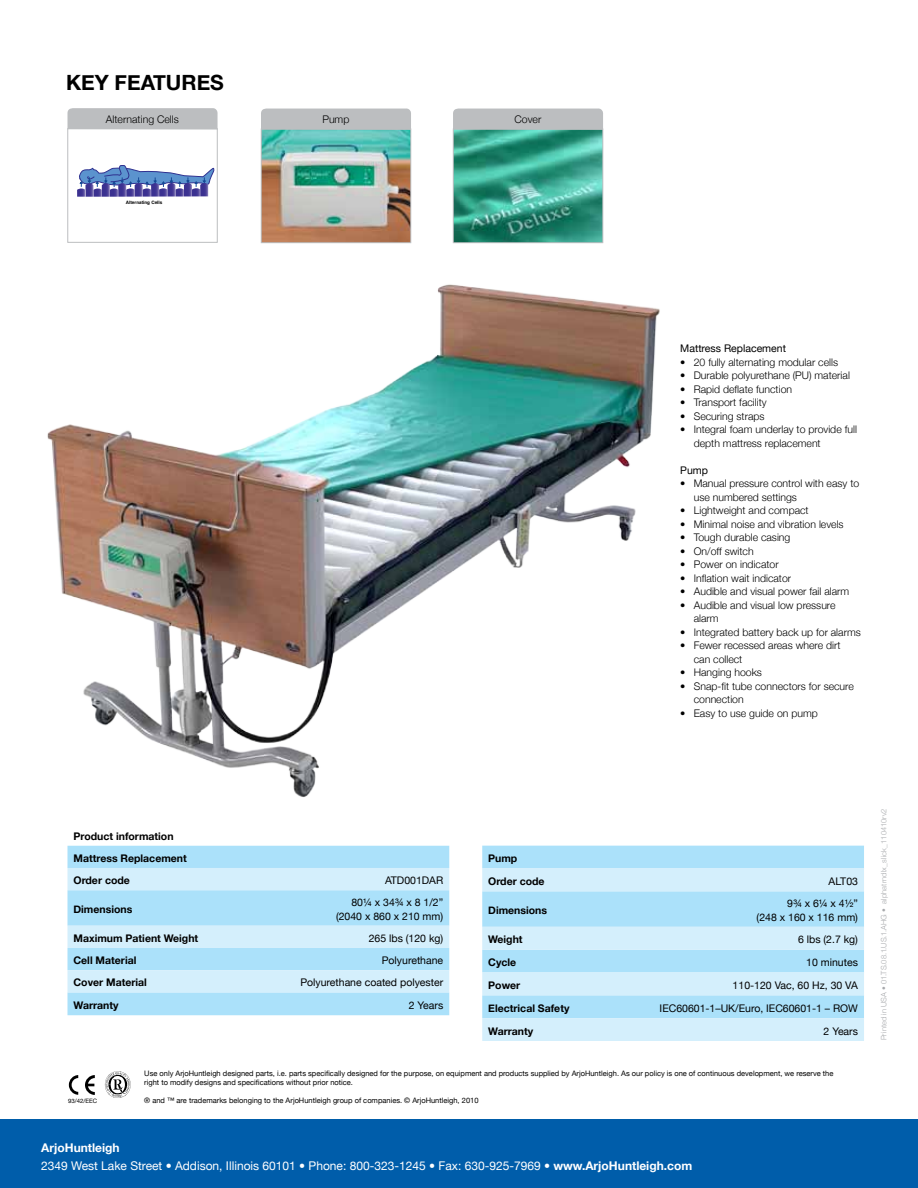
<style>
.page{position:relative;width:918px;height:1188px;background:#fff}
.page>*{position:absolute;margin:0;border:0;box-sizing:border-box;transform-origin:0 0}
.t1{font:700 21px "Helvetica Neue";color:#000}
.t2{font:12px/18px "Helvetica Neue";color:#fff}
.t3{font:300 10.5px/13.5px "Helvetica Neue";color:#000}
.t4{font:10.5px/13.5px "Helvetica Neue";color:#000;text-align:right}
.t5{font:700 10.5px/22.2px "Helvetica Neue";color:#000}
.t6{font:7.5px/9px "Helvetica Neue";color:#000}
.t7{font:300 7.5px "Helvetica Neue";letter-spacing:.02em;color:#a7a9ac}
.t8{font:6px "Helvetica Neue";color:#000}
.t9{font:700 4.65px "Helvetica";color:#000}
.s1{font-weight:700}
</style>
<div class="page">
<div style="left:0;top:1119px;width:918px;height:69px;background:#005daa"></div>
<svg style="left:77px;top:165px;width:137px;height:32px"></svg>
<div style="left:67px;top:128px;width:151px;height:115px;border:1px solid #bcbec0"></div>
<div style="left:67px;top:108px;width:151px;height:21px;background:#bcbec0"></div>
<img style="left:263px;top:131px;width:146px;height:110px">
<div style="left:261px;top:129px;width:150px;height:114px;border:1px solid #bcbec0"></div>
<img style="left:455px;top:131px;width:146px;height:110px">
<div style="left:453px;top:129px;width:150px;height:114px;border:1px solid #bcbec0"></div>
<svg style="left:453px;top:108px;width:150px;height:22px;background:#bcbfc1"></svg>
<svg style="left:261px;top:108px;width:150px;height:22px;background:#bcbfc1"></svg>
<img style="left:47px;top:284px;width:613px;height:513px">
<svg style="left:105px;top:1071px;width:26px;height:27px"></svg>
<svg style="left:69px;top:1075px;width:9px;height:20px"></svg>
<svg style="left:85px;top:1075px;width:10px;height:20px"></svg>
<div style="left:68px;top:846px;width:381px;height:169px;background:#abe1fa"></div>
<svg style="left:68px;top:868px;width:381px;height:124px;background:#c1e8fb"></svg>
<div style="left:482px;top:846px;width:382px;height:22px;background:#abe1fa"></div>
<svg style="left:482px;top:868px;width:382px;height:173px;background:#c1e8fb"></svg>
<h1 class="t1" style="left:66px;top:70px;width:159px">KEY FEATURES</h1>
<p class="t3" style="left:106px;top:112px;width:74px">Alternating Cells</p>
<p class="t3" style="left:322px;top:113px;width:29px">Pump</p>
<p class="t3" style="left:515px;top:113px;width:28px">Cover</p>
<p class="t9" style="left:126px;top:198px;width:38px">Alternating Cells</p>
<p class="t4" style="left:680px;top:342px;width:107px">Mattress Replacement</p>
<p class="t3" style="left:680px;top:355px;width:159px">• 20 fully alternating modular cells</p>
<p class="t3" style="left:680px;top:369px;width:171px">• Durable polyurethane (PU) material</p>
<p class="t3" style="left:680px;top:382px;width:113px">• Rapid deflate function</p>
<p class="t3" style="left:680px;top:396px;width:88px">• Transport facility</p>
<p class="t3" style="left:680px;top:409px;width:86px">• Securing straps</p>
<p class="t3" style="left:694px;top:423px;width:165px;text-indent:-14px">• Integral foam underlay to provide full depth mattress replacement</p>
<p class="t4" style="left:680px;top:463px;width:29px">Pump</p>
<p class="t3" style="left:694px;top:477px;width:167px;text-indent:-14px">• Manual pressure control with easy to use numbered settings</p>
<p class="t3" style="left:680px;top:504px;width:130px">• Lightweight and compact</p>
<p class="t3" style="left:680px;top:517px;width:165px">• Minimal noise and vibration levels</p>
<p class="t3" style="left:680px;top:531px;width:112px">• Tough durable casing</p>
<p class="t3" style="left:680px;top:544px;width:75px">• On/off switch</p>
<p class="t3" style="left:680px;top:558px;width:100px">• Power on indicator</p>
<p class="t3" style="left:680px;top:571px;width:112px">• Inflation wait indicator</p>
<p class="t3" style="left:680px;top:585px;width:171px">• Audible and visual power fail alarm</p>
<p class="t3" style="left:694px;top:598px;width:143px;text-indent:-14px">• Audible and visual low pressure alarm</p>
<p class="t3" style="left:680px;top:625px;width:182px">• Integrated battery back up for alarms</p>
<p class="t3" style="left:694px;top:639px;width:148px;text-indent:-14px">• Fewer recessed areas where dirt can collect</p>
<p class="t3" style="left:680px;top:666px;width:83px">• Hanging hooks</p>
<p class="t3" style="left:694px;top:679px;width:162px;text-indent:-14px">• Snap-fit tube connectors for secure connection</p>
<p class="t3" style="left:680px;top:706px;width:139px">• Easy to use guide on pump</p>
<p class="t5" style="left:74px;top:825px;width:115px">Product information<br>Mattress Replacement<br>Order code</p>
<p class="t4" style="left:385px;top:873px;width:60px">ATD001DAR</p>
<p class="t5" style="left:74px;top:898px;width:60px">Dimensions</p>
<p class="t4" style="left:336px;top:896px;width:109px">80¼ x 34¾ x 8 1/2” (2040 x 860 x 210 mm)</p>
<p class="t5" style="left:74px;top:927px;width:126px">Maximum Patient Weight</p>
<p class="t4" style="left:369px;top:931px;width:76px">265 lbs (120 kg)</p>
<p class="t5" style="left:74px;top:949px;width:64px">Cell Material</p>
<p class="t4" style="left:382px;top:953px;width:63px">Polyurethane</p>
<p class="t5" style="left:74px;top:971px;width:75px">Cover Material</p>
<p class="t4" style="left:300px;top:976px;width:144px">Polyurethane coated polyester</p>
<p class="t5" style="left:74px;top:994px;width:47px">Warranty</p>
<p class="t4" style="left:409px;top:998px;width:36px">2 Years</p>
<p class="t5" style="left:488px;top:847px;width:58px;line-height:22.8px">Pump<br>Order code</p>
<p class="t4" style="left:829px;top:874px;width:31px">ALT03</p>
<p class="t5" style="left:488px;top:899px;width:60px">Dimensions</p>
<p class="t4" style="left:757px;top:897px;width:103px">9¾ x 6¼ x 4½”<br>(248 x 160 x 116 mm)</p>
<p class="t5" style="left:488px;top:928px;width:36px">Weight</p>
<p class="t4" style="left:798px;top:933px;width:61px">6 lbs (2.7 kg)</p>
<p class="t5" style="left:488px;top:951px;width:29px">Cycle</p>
<p class="t4" style="left:806px;top:955px;width:53px">10 minutes</p>
<p class="t5" style="left:488px;top:974px;width:34px">Power</p>
<p class="t4" style="left:733px;top:978px;width:127px">110-120 Vac, 60 Hz, 30 VA</p>
<p class="t5" style="left:488px;top:997px;width:83px">Electrical Safety</p>
<p class="t4" style="left:660px;top:1001px;width:200px">IEC60601-1–UK/Euro, IEC60601-1 – ROW</p>
<p class="t5" style="left:488px;top:1020px;width:47px">Warranty</p>
<p class="t4" style="left:824px;top:1024px;width:36px">2 Years</p>
<p class="t6" style="left:144px;top:1069px;width:691px">Use only ArjoHuntleigh designed parts, i.e. parts specifically designed for the purpose, on equipment and products supplied by ArjoHuntleigh. As our policy is one of continuous development, we reserve the right to modify designs and specifications without prior notice.</p>
<p class="t8" style="left:68px;top:1097px;width:31px">93/42/EEC</p>
<p class="t6" style="left:144px;top:1096px;width:336px">® and ™ are trademarks belonging to the ArjoHuntleigh group of companies. © ArjoHuntleigh, 2010</p>
<p class="t2" style="left:41px;top:1139px;width:653px"><span class="s1">ArjoHuntleigh<br></span>2349 West Lake Street • Addison, Illinois 60101 • Phone: 800-323-1245 • Fax: 630-925-7969 • <span class="s1">www.ArjoHuntleigh.com</span></p>
<p class="t7" style="left:879px;top:1040px;width:233px;rotate:-90deg">Printed in USA • 01.TS.08.1.US.1.AHG • alphatrndlx_slick_110410rv2</p>
</div>
